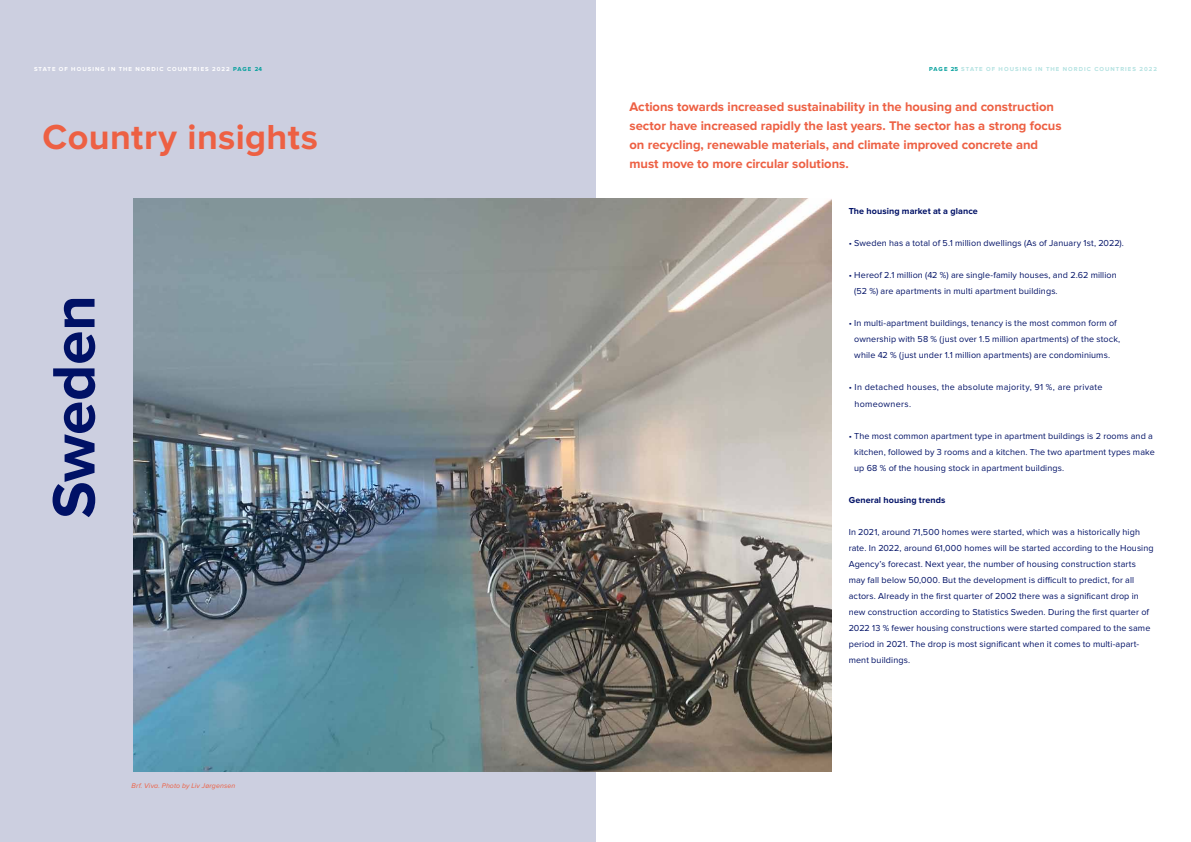
<style>
.page{position:relative;width:1191px;height:842px;background:#fff}
.page>*{position:absolute;margin:0;border:0;box-sizing:border-box;transform-origin:0 0}
.t1{font:700 62px "Proxima Nova";letter-spacing:-.005em;color:#016}
.t2{font:700 36px "Proxima Nova";letter-spacing:.01em;color:#ed6043}
.t3{font:700 13px/19px "Proxima Nova";letter-spacing:-.005em;color:#ed6043}
.t4{font:9px/16px "Proxima Nova";letter-spacing:.01em;color:#016}
.t5{font:9px/16px "Proxima Nova";letter-spacing:.03em;color:#016}
.t6{font:700 9px "Proxima Nova";letter-spacing:.01em;color:#016}
.t7{font:italic 7px "Proxima Nova";letter-spacing:.015em;color:#ed6043}
.t8{font:700 6px "Proxima Nova";letter-spacing:.175em;color:#fff}
.t9{font:700 6px "Proxima Nova";letter-spacing:.175em;color:#b3e2e1}
.s1{color:#009f9b}
</style>
<div class="page">
<div style="left:0;top:0;width:595px;height:842px;background:#cccfe0"></div>
<img style="left:133px;top:198px;width:699px;height:573px">
<p class="t8" style="left:34px;top:65px;width:229px">STATE OF HOUSING IN THE NORDIC COUNTRIES 2022 <span class="s1">PAGE 24</span></p>
<p class="t9" style="left:929px;top:65px;width:229px"><span class="s1">PAGE 25</span> STATE OF HOUSING IN THE NORDIC COUNTRIES 2022</p>
<h2 class="t2" style="left:43px;top:117px;width:277px">Country insights</h2>
<h1 class="t1" style="left:38px;top:518px;width:225px;rotate:-90deg">Sweden</h1>
<p class="t7" style="left:132px;top:783px;width:105px">Brf. Viva. Photo by Liv Jørgensen</p>
<p class="t3" style="left:629px;top:98px;width:433px">Actions towards increased sustainability in the housing and construction sector have increased rapidly the last years. The sector has a strong focus on recycling, renewable materials, and climate improved concrete and must move to more circular solutions.</p>
<p class="t6" style="left:848px;top:206px;width:131px">The housing market at a glance</p>
<p class="t4" style="left:848px;top:236px;width:277px">• Sweden has a total of 5.1 million dwellings (As of January 1st, 2022).</p>
<p class="t4" style="left:854px;top:268px;width:264px;text-indent:-6px">• Hereof 2.1 million (42 %) are single-family houses, and 2.62 million (52 %) are apartments in multi apartment buildings.</p>
<p class="t4" style="left:854px;top:316px;width:267px;text-indent:-6px">• In multi-apartment buildings, tenancy is the most common form of ownership with 58 % (just over 1.5 million apartments) of the stock, while 42 % (just under 1.1 million apartments) are condominiums.</p>
<p class="t5" style="left:854px;top:380px;width:249px;text-indent:-6px">• In detached houses, the absolute majority, 91 %, are private homeowners.</p>
<p class="t4" style="left:854px;top:428px;width:302px;text-indent:-6px">• The most common apartment type in apartment buildings is 2 rooms and a kitchen, followed by 3 rooms and a kitchen. The two apartment types make up 68 % of the housing stock in apartment buildings.</p>
<p class="t6" style="left:848px;top:494px;width:98px">General housing trends</p>
<p class="t4" style="left:848px;top:524px;width:306px">In 2021, around 71,500 homes were started, which was a historically high rate. In 2022, around 61,000 homes will be started according to the Housing Agency’s forecast. Next year, the number of housing construction starts may fall below 50,000. But the development is difficult to predict, for all actors. Already in the first quarter of 2002 there was a significant drop in new construction according to Statistics Sweden. During the first quarter of 2022 13 % fewer housing constructions were started compared to the same period in 2021. The drop is most significant when it comes to multi-apart&shy;ment buildings.</p>
</div>
